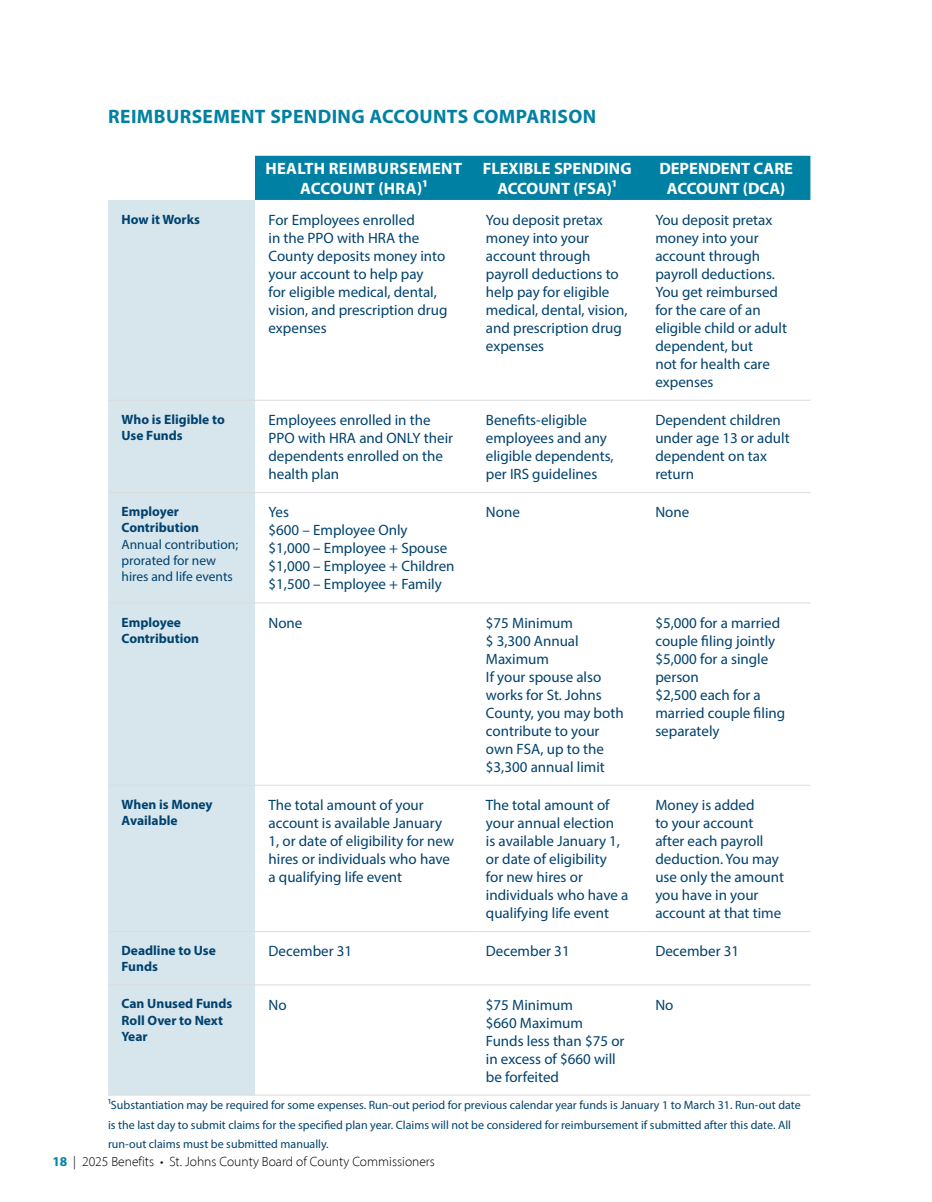
<style>
.page{position:relative;width:932px;height:1202px;background:#fff}
.page>*{position:absolute;margin:0;border:0;box-sizing:border-box;transform-origin:0 0}
.t1{font:700 19.5px "Myriad Pro";letter-spacing:.02em;color:#0081a3}
.t2{font:700 16.5px/19.8px "Myriad Pro";color:#fff;text-align:center}
.t3{font:700 16.5px/19.8px "Myriad Pro";letter-spacing:.02em;color:#fff;text-align:center}
.t4{font:15px/18px "Myriad Pro";color:#00426e}
.t5{font:700 13.5px/16.2px "Myriad Pro";color:#00426e}
.t6{font:300 13.5px "Myriad Pro";color:#000}
.t7{font:13.5px/16.2px "Myriad Pro";color:#00426e}
.t8{font:12px/19.5px "Myriad Pro";color:#00426e}
.s1{font-weight:700;color:#0081a3}
</style>
<div class="page">
<div style="left:255px;top:156px;width:555px;height:44px;background:#0081a3"></div>
<div style="left:108px;top:200px;width:147px;height:894px;background:#d7e6ed"></div>
<hr style="left:108px;top:400px;width:147px;height:1px;background:#dcdcde">
<hr style="left:255px;top:400px;width:217px;height:1px;background:#dcdcde">
<hr style="left:472px;top:400px;width:170px;height:1px;background:#dcdcde">
<hr style="left:642px;top:400px;width:168px;height:1px;background:#dcdcde">
<hr style="left:108px;top:492px;width:147px;height:1px;background:#dcdcde">
<hr style="left:255px;top:492px;width:217px;height:1px;background:#dcdcde">
<hr style="left:472px;top:492px;width:170px;height:1px;background:#dcdcde">
<hr style="left:642px;top:492px;width:168px;height:1px;background:#dcdcde">
<hr style="left:108px;top:602px;width:147px;height:1px;background:#dcdcde">
<hr style="left:255px;top:602px;width:217px;height:1px;background:#dcdcde">
<hr style="left:472px;top:602px;width:170px;height:1px;background:#dcdcde">
<hr style="left:642px;top:602px;width:168px;height:1px;background:#dcdcde">
<hr style="left:108px;top:785px;width:147px;height:1px;background:#dcdcde">
<hr style="left:255px;top:785px;width:217px;height:1px;background:#dcdcde">
<hr style="left:472px;top:785px;width:170px;height:1px;background:#dcdcde">
<hr style="left:642px;top:785px;width:168px;height:1px;background:#dcdcde">
<hr style="left:108px;top:931px;width:147px;height:1px;background:#dcdcde">
<hr style="left:255px;top:931px;width:217px;height:1px;background:#dcdcde">
<hr style="left:472px;top:931px;width:170px;height:1px;background:#dcdcde">
<hr style="left:642px;top:931px;width:168px;height:1px;background:#dcdcde">
<hr style="left:108px;top:984px;width:147px;height:1px;background:#dcdcde">
<hr style="left:255px;top:984px;width:217px;height:1px;background:#dcdcde">
<hr style="left:472px;top:984px;width:170px;height:1px;background:#dcdcde">
<hr style="left:642px;top:984px;width:168px;height:1px;background:#dcdcde">
<hr style="left:108px;top:1094px;width:147px;height:1px;background:#dcdcde">
<hr style="left:255px;top:1094px;width:217px;height:1px;background:#dcdcde">
<hr style="left:472px;top:1094px;width:170px;height:1px;background:#dcdcde">
<hr style="left:642px;top:1094px;width:168px;height:1px;background:#dcdcde">
<h1 class="t1" style="left:108px;top:103px;width:489px">REIMBURSEMENT SPENDING ACCOUNTS COMPARISON</h1>
<p class="t3" style="left:265px;top:158px;width:198px">HEALTH REIMBURSEMENT<br>ACCOUNT (HRA)1</p>
<p class="t2" style="left:482px;top:158px;width:150px">FLEXIBLE SPENDING<br>ACCOUNT (FSA)1</p>
<p class="t2" style="left:659px;top:158px;width:135px">DEPENDENT CARE<br>ACCOUNT (DCA)</p>
<p class="t5" style="left:122px;top:210px;width:80px">How it Works</p>
<p class="t4" style="left:268px;top:210px;width:180px">For Employees enrolled<br>in the PPO with HRA the<br>County deposits money into your account to help pay<br>for eligible medical, dental, vision, and prescription drug expenses</p>
<p class="t4" style="left:486px;top:210px;width:143px">You deposit pretax money into your account through payroll deductions to help pay for eligible medical, dental, vision, and prescription drug expenses</p>
<p class="t4" style="left:655px;top:210px;width:133px">You deposit pretax money into your account through payroll deductions.<br>You get reimbursed for the care of an eligible child or adult dependent, but<br>not for health care expenses</p>
<p class="t5" style="left:122px;top:411px;width:105px">Who is Eligible to<br>Use Funds</p>
<p class="t4" style="left:268px;top:411px;width:186px">Employees enrolled in the<br>PPO with HRA and ONLY their dependents enrolled on the health plan</p>
<p class="t4" style="left:486px;top:411px;width:129px">Benefits-eligible employees and any eligible dependents, per IRS guidelines</p>
<p class="t4" style="left:655px;top:411px;width:136px">Dependent children under age 13 or adult dependent on tax return</p>
<p class="t5" style="left:122px;top:503px;width:79px">Employer<br>Contribution</p>
<p class="t7" style="left:122px;top:536px;width:118px">Annual contribution; prorated for new hires and life events</p>
<p class="t4" style="left:268px;top:503px;width:187px">Yes<br>$600 – Employee Only<br>$1,000 – Employee + Spouse $1,000 – Employee + Children $1,500 – Employee + Family</p>
<p class="t4" style="left:486px;top:503px;width:35px">None</p>
<p class="t4" style="left:655px;top:503px;width:35px">None</p>
<p class="t5" style="left:122px;top:613px;width:79px">Employee<br>Contribution</p>
<p class="t4" style="left:268px;top:613px;width:35px">None</p>
<p class="t4" style="left:486px;top:613px;width:139px">$75 Minimum<br>$ 3,300 Annual<br>Maximum<br>If your spouse also works for St. Johns<br>County, you may both contribute to your own FSA, up to the $3,300 annual limit</p>
<p class="t4" style="left:655px;top:613px;width:131px">$5,000 for a married couple filing jointly $5,000 for a single person<br>$2,500 each for a married couple filing separately</p>
<p class="t5" style="left:122px;top:795px;width:93px">When is Money<br>Available</p>
<p class="t4" style="left:268px;top:795px;width:187px">The total amount of your account is available January<br>1, or date of eligibility for new hires or individuals who have a qualifying life event</p>
<p class="t4" style="left:486px;top:795px;width:144px">The total amount of your annual election<br>is available January 1, or date of eligibility<br>for new hires or individuals who have a qualifying life event</p>
<p class="t4" style="left:655px;top:795px;width:130px">Money is added<br>to your account after each payroll deduction. You may use only the amount you have in your account at that time</p>
<p class="t5" style="left:122px;top:942px;width:96px">Deadline to Use<br>Funds</p>
<p class="t4" style="left:268px;top:942px;width:85px">December 31</p>
<p class="t4" style="left:486px;top:942px;width:85px">December 31</p>
<p class="t4" style="left:655px;top:942px;width:85px">December 31</p>
<p class="t5" style="left:122px;top:995px;width:112px">Can Unused Funds<br>Roll Over to Next<br>Year</p>
<p class="t4" style="left:268px;top:995px;width:20px">No</p>
<p class="t4" style="left:486px;top:995px;width:140px">$75 Minimum<br>$660 Maximum<br>Funds less than $75 or in excess of $660 will be forfeited</p>
<p class="t4" style="left:655px;top:995px;width:20px">No</p>
<p class="t8" style="left:108px;top:1095px;width:694px">1Substantiation may be required for some expenses. Run-out period for previous calendar year funds is January 1 to March 31. Run-out date is the last day to submit claims for the specified plan year. Claims will not be considered for reimbursement if submitted after this date. All run-out claims must be submitted manually.</p>
<p class="t6" style="left:52px;top:1153px;width:384px"><span class="s1">18</span> | 2025 Benefits • St. Johns County Board of County Commissioners</p>
</div>
